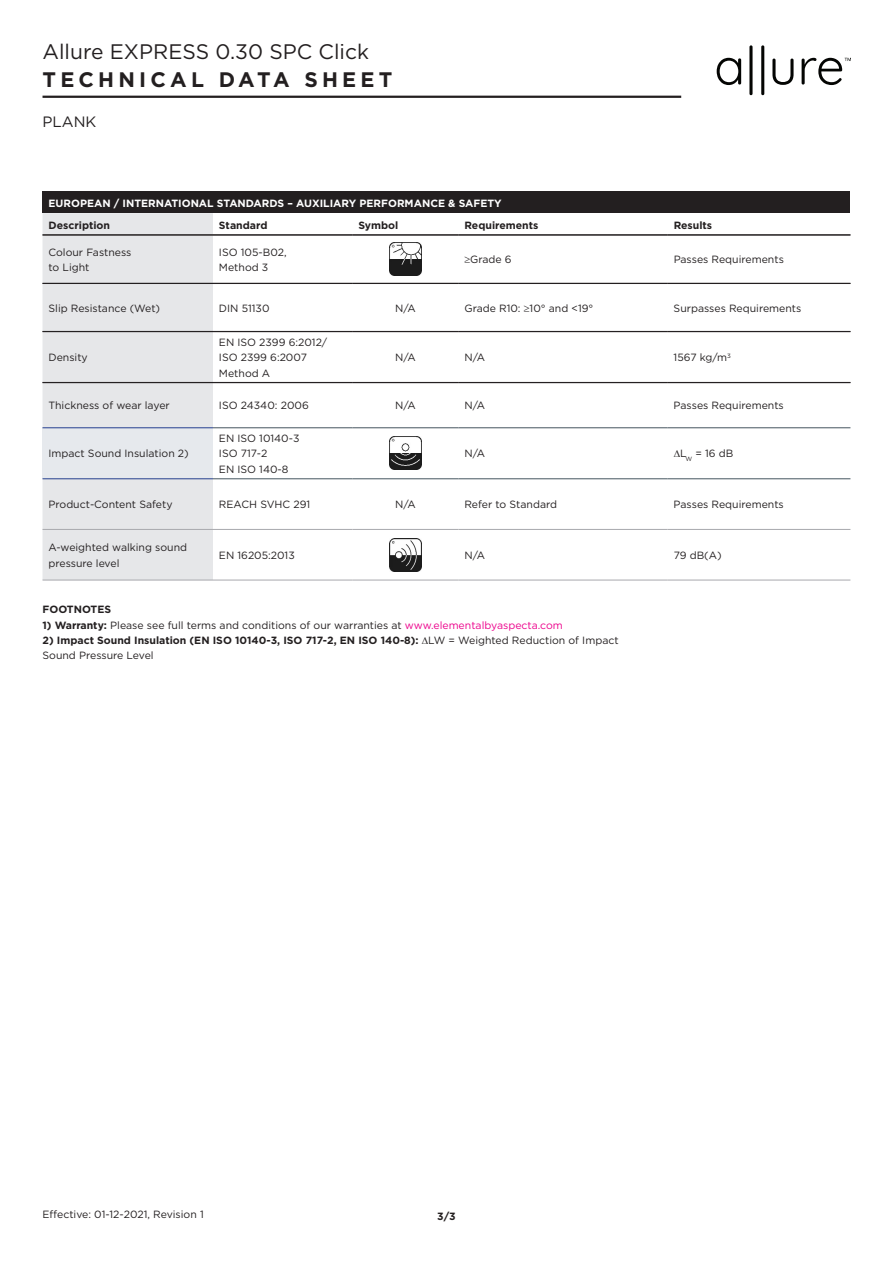
<style>
.page{position:relative;width:893px;height:1263px;background:#fff}
.page>*{position:absolute;margin:0;border:0;box-sizing:border-box;transform-origin:0 0}
.t1{font:21px "Gotham";color:#231f20}
.t2{font:700 21px "Gotham";letter-spacing:.2em;color:#231f20}
.t3{font:15px "Gotham";color:#231f20}
.t4{font:10.5px/15.3px "Gotham";color:#231f20}
.t5{font:700 10.5px/15.3px "Gotham";color:#231f20}
.t6{font:700 10.5px "Gotham";color:#fff}
.s1{font-weight:700}
.s2{color:#ed028c}
.s3{font-weight:400}
</style>
<div class="page">
<hr style="left:43px;top:96px;width:638px;height:2px;background:#231f20">
<svg style="left:717px;top:58px;width:24px;height:27px"></svg>
<svg style="left:749px;top:45px;width:3px;height:50px"></svg>
<svg style="left:761px;top:45px;width:3px;height:50px"></svg>
<svg style="left:772px;top:59px;width:21px;height:26px"></svg>
<svg style="left:802px;top:58px;width:49px;height:27px"></svg>
<div style="left:43px;top:191px;width:807px;height:22px;background:#231f20"></div>
<div style="left:43px;top:213px;width:170px;height:367px;background:#e6e7e9"></div>
<div style="left:43px;top:428px;width:170px;height:51px;background:#e6e9ed"></div>
<hr style="left:43px;top:427px;width:170px;height:1px;background:#253f8e">
<hr style="left:43px;top:478px;width:170px;height:1px;background:#253f8e">
<hr style="left:213px;top:427px;width:139px;height:1px;background:#45555f">
<hr style="left:352px;top:427px;width:106px;height:1px;background:#45555f">
<hr style="left:458px;top:427px;width:210px;height:1px;background:#45555f">
<hr style="left:668px;top:427px;width:182px;height:1px;background:#45555f">
<hr style="left:213px;top:478px;width:139px;height:1px;background:#45555f">
<hr style="left:352px;top:478px;width:106px;height:1px;background:#45555f">
<hr style="left:458px;top:478px;width:210px;height:1px;background:#45555f">
<hr style="left:668px;top:478px;width:182px;height:1px;background:#45555f">
<hr style="left:43px;top:529px;width:170px;height:1px;background:#a8a9ad">
<hr style="left:213px;top:529px;width:139px;height:1px;background:#a8a9ad">
<hr style="left:352px;top:529px;width:106px;height:1px;background:#a8a9ad">
<hr style="left:458px;top:529px;width:210px;height:1px;background:#a8a9ad">
<hr style="left:668px;top:529px;width:182px;height:1px;background:#a8a9ad">
<hr style="left:43px;top:580px;width:170px;height:1px;background:#a8a9ad">
<hr style="left:213px;top:580px;width:139px;height:1px;background:#a8a9ad">
<hr style="left:352px;top:580px;width:106px;height:1px;background:#a8a9ad">
<hr style="left:458px;top:580px;width:210px;height:1px;background:#a8a9ad">
<hr style="left:668px;top:580px;width:182px;height:1px;background:#a8a9ad">
<hr style="left:43px;top:235px;width:170px;height:1px;background:#231f20">
<hr style="left:213px;top:235px;width:139px;height:1px;background:#231f20">
<hr style="left:352px;top:235px;width:106px;height:1px;background:#231f20">
<hr style="left:458px;top:235px;width:210px;height:1px;background:#231f20">
<hr style="left:668px;top:235px;width:182px;height:1px;background:#231f20">
<hr style="left:43px;top:283px;width:170px;height:1px;background:#231f20">
<hr style="left:213px;top:283px;width:139px;height:1px;background:#231f20">
<hr style="left:352px;top:283px;width:106px;height:1px;background:#231f20">
<hr style="left:458px;top:283px;width:210px;height:1px;background:#231f20">
<hr style="left:668px;top:283px;width:182px;height:1px;background:#231f20">
<hr style="left:43px;top:331px;width:170px;height:1px;background:#231f20">
<hr style="left:213px;top:331px;width:139px;height:1px;background:#231f20">
<hr style="left:352px;top:331px;width:106px;height:1px;background:#231f20">
<hr style="left:458px;top:331px;width:210px;height:1px;background:#231f20">
<hr style="left:668px;top:331px;width:182px;height:1px;background:#231f20">
<hr style="left:43px;top:382px;width:170px;height:1px;background:#231f20">
<hr style="left:213px;top:382px;width:139px;height:1px;background:#231f20">
<hr style="left:352px;top:382px;width:106px;height:1px;background:#231f20">
<hr style="left:458px;top:382px;width:210px;height:1px;background:#231f20">
<hr style="left:668px;top:382px;width:182px;height:1px;background:#231f20">
<img style="left:389px;top:243px;width:33px;height:33px">
<img style="left:389px;top:437px;width:33px;height:33px">
<img style="left:389px;top:538px;width:33px;height:33px">
<h1 class="t1" style="left:43px;top:38px;width:328px">Allure EXPRESS 0.30 SPC Click</h1>
<h1 class="t2" style="left:43px;top:68px;width:351px">TECHNICAL DATA SHEET</h1>
<h2 class="t3" style="left:43px;top:112px;width:55px">PLANK</h2>
<p class="t6" style="left:49px;top:197px;width:455px">EUROPEAN / INTERNATIONAL STANDARDS – AUXILIARY PERFORMANCE &amp; SAFETY</p>
<p class="t5" style="left:49px;top:217px;width:63px">Description</p>
<p class="t5" style="left:219px;top:217px;width:50px">Standard</p>
<p class="t5" style="left:358px;top:217px;width:42px">Symbol</p>
<p class="t5" style="left:464px;top:217px;width:75px">Requirements</p>
<p class="t5" style="left:674px;top:217px;width:40px">Results</p>
<p class="t4" style="left:49px;top:244px;width:84px">Colour Fastness to Light</p>
<p class="t4" style="left:219px;top:244px;width:69px">ISO 105-B02,<br>Method 3</p>
<p class="t4" style="left:464px;top:252px;width:49px">≥Grade 6</p>
<p class="t4" style="left:674px;top:252px;width:112px">Passes Requirements</p>
<p class="t4" style="left:49px;top:300px;width:113px">Slip Resistance (Wet)</p>
<p class="t4" style="left:219px;top:300px;width:52px">DIN 51130</p>
<p class="t4" style="left:395px;top:300px;width:22px">N/A</p>
<p class="t4" style="left:464px;top:300px;width:130px">Grade R10: ≥10° and &lt;19°</p>
<p class="t4" style="left:674px;top:300px;width:129px">Surpasses Requirements</p>
<p class="t4" style="left:49px;top:350px;width:41px">Density</p>
<p class="t4" style="left:219px;top:334px;width:110px">EN ISO 2399 6:2012/<br>ISO 2399 6:2007<br>Method A</p>
<p class="t4" style="left:395px;top:350px;width:22px">N/A</p>
<p class="t4" style="left:464px;top:350px;width:22px">N/A</p>
<p class="t4" style="left:674px;top:350px;width:59px">1567 kg/m<sup>3</sup></p>
<p class="t4" style="left:49px;top:398px;width:123px">Thickness of wear layer</p>
<p class="t4" style="left:219px;top:398px;width:91px">ISO 24340: 2006</p>
<p class="t4" style="left:395px;top:398px;width:22px">N/A</p>
<p class="t4" style="left:464px;top:398px;width:22px">N/A</p>
<p class="t4" style="left:674px;top:398px;width:112px">Passes Requirements</p>
<p class="t4" style="left:49px;top:446px;width:142px">Impact Sound Insulation 2)</p>
<p class="t4" style="left:219px;top:431px;width:82px">EN ISO 10140-3<br>ISO 717-2<br>EN ISO 140-8</p>
<p class="t4" style="left:464px;top:446px;width:22px">N/A</p>
<p class="t4" style="left:674px;top:446px;width:61px">∆L<sub>W</sub> = 16 dB</p>
<p class="t4" style="left:49px;top:497px;width:126px">Product-Content Safety</p>
<p class="t4" style="left:219px;top:497px;width:93px">REACH SVHC 291</p>
<p class="t4" style="left:395px;top:497px;width:22px">N/A</p>
<p class="t4" style="left:464px;top:497px;width:94px">Refer to Standard</p>
<p class="t4" style="left:674px;top:497px;width:112px">Passes Requirements</p>
<p class="t4" style="left:49px;top:540px;width:140px">A-weighted walking sound pressure level</p>
<p class="t4" style="left:219px;top:547px;width:77px">EN 16205:2013</p>
<p class="t4" style="left:464px;top:547px;width:22px">N/A</p>
<p class="t4" style="left:674px;top:547px;width:50px">79 dB(A)</p>
<p class="t5" style="left:43px;top:602px;width:70px">FOOTNOTES</p>
<p class="t4" style="left:43px;top:617px;width:522px"><span class="s1">1) Warranty:</span> Please see full terms and conditions of our warranties at <span class="s2">www.elementalbyaspecta.com</span></p>
<p class="t5" style="left:43px;top:632px;width:578px">2) Impact Sound Insulation (EN ISO 10140-3, ISO 717-2, EN ISO 140-8): ∆<span class="s3">LW = Weighted Reduction of Impact<br>Sound Pressure Level</span></p>
<p class="t4" style="left:43px;top:1207px;width:163px">Effective: 01-12-2021, Revision 1</p>
<p class="t5" style="left:437px;top:1208px;width:20px">3/3</p>
</div>
